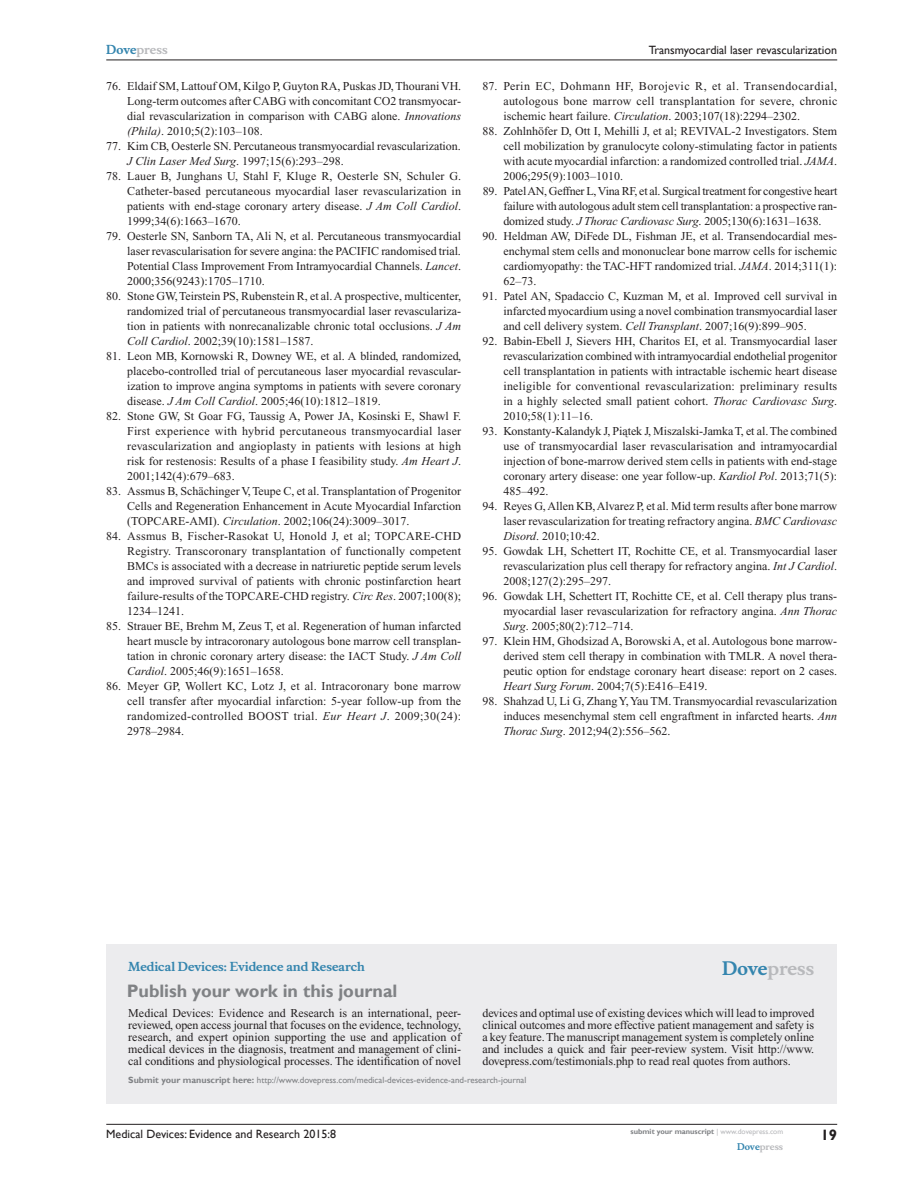
<style>
.page{position:relative;width:918px;height:1188px;background:#fff}
.page>*{position:absolute;margin:0;border:0;box-sizing:border-box;transform-origin:0 0}
.PromBx-H1{font:700 18px "Gill Sans";color:#808285}
.PromBx-Brand{font:700 18px "Musee";color:#b8b9bc}
.t1{font:700 15px "Gill Sans";color:#231f20}
.RefNL2{font:12px/15px "Times New Roman";color:#231f20;text-align:justify}
.PromBx-Tx{font:12px/12px "Times New Roman";letter-spacing:-.005em;color:#231f20;text-align:justify}
.t2{font:12px "Gill Sans";color:#231f20}
.PromBx-JrnlName{font:700 12px "Musee";color:#3485ae}
.t3{font:700 12px "Musee";color:#b8b9bc}
.PromBx-SubmitMssWebA{font:9px "Gill Sans";color:#808285}
.t4{font:700 9px "Musee";color:#b8b9bc}
.t5{font:700 7.5px "Gill Sans";color:#808285}
.s1{color:#3485ae}
.s2{font-style:italic}
.s3{font-style:inherit}
.s4{font-weight:700}
.s5{font-weight:400;color:#b8b9bc}
</style>
<div class="page">
<div style="left:106px;top:944px;width:731px;height:159px;background:#ececee"></div>
<hr style="left:106px;top:1124px;width:731px;height:1px;background:#231f20">
<hr style="left:106px;top:60px;width:731px;height:1px;background:#231f20">
<p class="t3" style="left:106px;top:43px;width:63px"><span class="s1">Dove</span>press</p>
<p class="RefNL2" style="left:127px;top:79px;width:336px;text-indent:-21px">76. Eldaif SM, Lattouf OM, Kilgo P, Guyton RA, Puskas JD, Thourani VH.<br>Long-term outcomes after CABG with concomitant CO2 transmyocar&shy;dial revascularization in comparison with CABG alone. <span class="s2">Innovations (Phila)</span>. 2010;5(2):103–108.</p>
<p class="RefNL2" style="left:127px;top:139px;width:335px;text-indent:-21px">77. Kim CB, Oesterle SN. Percutaneous transmyocardial revascularization.<br><span class="s2">J Clin Laser Med Surg</span>. 1997;15(6):293–298.</p>
<p class="RefNL2" style="left:127px;top:169px;width:335px;text-indent:-21px">78. Lauer B, Junghans U, Stahl F, Kluge R, Oesterle SN, Schuler G.<br>Catheter-based percutaneous myocardial laser revascularization in patients with end-stage coronary artery disease. <span class="s2">J Am Coll Cardiol</span>.<br>1999;34(6):1663–1670.</p>
<p class="RefNL2" style="left:127px;top:229px;width:335px;text-indent:-21px">79. Oesterle SN, Sanborn TA, Ali N, et al. Percutaneous transmyocardial laser revascularisation for severe angina: the PACIFIC randomised trial.<br>Potential Class Improvement From Intramyocardial Channels. <span class="s2">Lancet</span>.<br>2000;356(9243):1705–1710.</p>
<p class="RefNL2" style="left:127px;top:289px;width:335px;text-indent:-21px">80. Stone GW, Teirstein PS, Rubenstein R, et al. A prospective, multicenter, randomized trial of percutaneous transmyocardial laser revasculariza&shy;tion in patients with nonrecanalizable chronic total occlusions. <span class="s2">J Am Coll Cardiol</span>. 2002;39(10):1581–1587.</p>
<p class="RefNL2" style="left:127px;top:349px;width:335px;text-indent:-21px">81. Leon MB, Kornowski R, Downey WE, et al. A blinded, randomized, placebo-controlled trial of percutaneous laser myocardial revascular&shy;ization to improve angina symptoms in patients with severe coronary disease. <span class="s2">J Am Coll Cardiol</span>. 2005;46(10):1812–1819.</p>
<p class="RefNL2" style="left:127px;top:409px;width:336px;text-indent:-21px">82. Stone GW, St Goar FG, Taussig A, Power JA, Kosinski E, Shawl F.<br>First experience with hybrid percutaneous transmyocardial laser revascularization and angioplasty in patients with lesions at high risk for restenosis: Results of a phase I feasibility study. <span class="s2">Am Heart J</span>.<br>2001;142(4):679–683.</p>
<p class="RefNL2" style="left:127px;top:484px;width:335px;text-indent:-21px">83. Assmus B, Schächinger V, Teupe C, et al. Transplantation of Progenitor Cells and Regeneration Enhancement in Acute Myocardial Infarction (TOPCARE-AMI). <span class="s2">Circulation</span>. 2002;106(24):3009–3017.</p>
<p class="RefNL2" style="left:127px;top:529px;width:336px;text-indent:-21px">84. Assmus B, Fischer-Rasokat U, Honold J, et al; TOPCARE-CHD Registry. Transcoronary transplantation of functionally competent BMCs is associated with a decrease in natriuretic peptide serum levels and improved survival of patients with chronic postinfarction heart failure-results of the TOPCARE-CHD registry. <span class="s2">Circ Res</span>. 2007;100(8); 1234–1241.</p>
<p class="RefNL2" style="left:127px;top:619px;width:335px;text-indent:-21px">85. Strauer BE, Brehm M, Zeus T, et al. Regeneration of human infarcted heart muscle by intracoronary autologous bone marrow cell transplan&shy;tation in chronic coronary artery disease: the IACT Study. <span class="s2">J Am Coll Cardiol</span>. 2005;46(9):1651–1658.</p>
<p class="RefNL2" style="left:127px;top:679px;width:335px;text-indent:-21px">86. Meyer GP, Wollert KC, Lotz J, et al. Intracoronary bone marrow cell transfer after myocardial infarction: 5-year follow-up from the randomized-controlled BOOST trial. <span class="s2">Eur Heart J</span>. 2009;30(24):<br>2978–2984.</p>
<p class="t2" style="left:649px;top:43px;width:190px">Transmyocardial laser revascularization</p>
<p class="RefNL2" style="left:503px;top:79px;width:336px;text-indent:-21px">87. Perin EC, Dohmann HF, Borojevic R, et al. Transendocardial, autologous bone marrow cell transplantation for severe, chronic ischemic heart failure. <span class="s2">Circulation</span>. 2003;107(18):2294–2302.</p>
<p class="RefNL2" style="left:503px;top:124px;width:335px;text-indent:-21px">88. Zohlnhöfer D, Ott I, Mehilli J, et al; REVIVAL-2 Investigators. Stem cell mobilization by granulocyte colony-stimulating factor in patients with acute myocardial infarction: a randomized controlled trial. <span class="s2">JAMA</span>.<br>2006;295(9):1003–1010.</p>
<p class="RefNL2" style="left:503px;top:184px;width:335px;text-indent:-21px">89. Patel AN, Geffner L, Vina RF, et al. Surgical treatment for congestive heart failure with autologous adult stem cell transplantation: a prospective ran&shy;domized study. <span class="s2">J Thorac Cardiovasc Surg</span>. 2005;130(6):1631–1638.</p>
<p class="RefNL2" style="left:503px;top:229px;width:335px;text-indent:-21px">90. Heldman AW, DiFede DL, Fishman JE, et al. Transendocardial mes&shy;enchymal stem cells and mononuclear bone marrow cells for ischemic cardiomyopathy: the TAC-HFT randomized trial. <span class="s2">JAMA</span>. 2014;311(1):<br>62–73.</p>
<p class="RefNL2" style="left:503px;top:289px;width:335px;text-indent:-21px">91. Patel AN, Spadaccio C, Kuzman M, et al. Improved cell survival in infarcted myocardium using a novel combination transmyocardial laser and cell delivery system. <span class="s2">Cell Transplant</span>. 2007;16(9):899–905.</p>
<p class="RefNL2" style="left:503px;top:334px;width:335px;text-indent:-21px">92. Babin-Ebell J, Sievers HH, Charitos EI, et al. Transmyocardial laser revascularization combined with intramyocardial endothelial progenitor cell transplantation in patients with intractable ischemic heart disease ineligible for conventional revascularization: preliminary results in a highly selected small patient cohort. <span class="s2">Thorac Cardiovasc Surg</span>.<br>2010;58(1):11–16.</p>
<p class="RefNL2" style="left:503px;top:424px;width:336px;text-indent:-21px">93. Konstanty-Kalandyk J, Pi<span class="s3">ą</span>tek J, Miszalski-Jamka T, et al. The combined use of transmyocardial laser revascularisation and intramyocardial injection of bone-marrow derived stem cells in patients with end-stage coronary artery disease: one year follow-up. <span class="s2">Kardiol Pol</span>. 2013;71(5):<br>485–492.</p>
<p class="RefNL2" style="left:503px;top:499px;width:335px;text-indent:-21px">94. Reyes G, Allen KB, Alvarez P, et al. Mid term results after bone marrow laser revascularization for treating refractory angina. <span class="s2">BMC Cardiovasc Disord</span>. 2010;10:42.</p>
<p class="RefNL2" style="left:503px;top:544px;width:335px;text-indent:-21px">95. Gowdak LH, Schettert IT, Rochitte CE, et al. Transmyocardial laser revascularization plus cell therapy for refractory angina. <span class="s2">Int J Cardiol</span>.<br>2008;127(2):295–297.</p>
<p class="RefNL2" style="left:503px;top:589px;width:335px;text-indent:-21px">96. Gowdak LH, Schettert IT, Rochitte CE, et al. Cell therapy plus trans&shy;myocardial laser revascularization for refractory angina. <span class="s2">Ann Thorac Surg</span>. 2005;80(2):712–714.</p>
<p class="RefNL2" style="left:503px;top:634px;width:335px;text-indent:-21px">97. Klein HM, Ghodsizad A, Borowski A, et al. Autologous bone marrow&shy;derived stem cell therapy in combination with TMLR. A novel thera&shy;peutic option for endstage coronary heart disease: report on 2 cases.<br><span class="s2">Heart Surg Forum</span>. 2004;7(5):E416–E419.</p>
<p class="RefNL2" style="left:503px;top:694px;width:335px;text-indent:-21px">98. Shahzad U, Li G, Zhang Y, Yau TM. Transmyocardial revascularization induces mesenchymal stem cell engraftment in infarcted hearts. <span class="s2">Ann Thorac Surg</span>. 2012;94(2):556–562.</p>
<p class="PromBx-JrnlName" style="left:128px;top:959px;width:238px">Medical Devices: Evidence and Research</p>
<p class="PromBx-H1" style="left:127px;top:980px;width:272px">Publish your work in this journal</p>
<p class="PromBx-Tx" style="left:128px;top:1007px;width:334px">Medical Devices: Evidence and Research is an international, peer&shy;reviewed, open access journal that focuses on the evidence, technology, research, and expert opinion supporting the use and application of medical devices in the diagnosis, treatment and management of clini&shy;cal conditions and physiological processes. The identification of novel</p>
<p class="PromBx-Tx" style="left:482px;top:1007px;width:334px">devices and optimal use of existing devices which will lead to improved clinical outcomes and more effective patient management and safety is a key feature. The manuscript management system is completely online and includes a quick and fair peer-review system. Visit http://www. dovepress.com/testimonials.php to read real quotes from authors.</p>
<p class="PromBx-SubmitMssWebA" style="left:128px;top:1075px;width:400px"><span class="s4">Submit your manuscript here:</span> http://www.dovepress.com/medical-devices-evidence-and-research-journal</p>
<p class="PromBx-Brand" style="left:722px;top:958px;width:94px"><span class="s1">Dove</span>press</p>
<p class="t2" style="left:106px;top:1127px;width:231px">Medical Devices: Evidence and Research 2015:8</p>
<p class="t5" style="left:631px;top:1127px;width:154px">submit your manuscript <span class="s5">| www.dovepress.com</span></p>
<p class="t4" style="left:737px;top:1141px;width:48px"><span class="s1">Dove</span>press</p>
<p class="t1" style="left:821px;top:1126px;width:18px">19</p>
</div>
